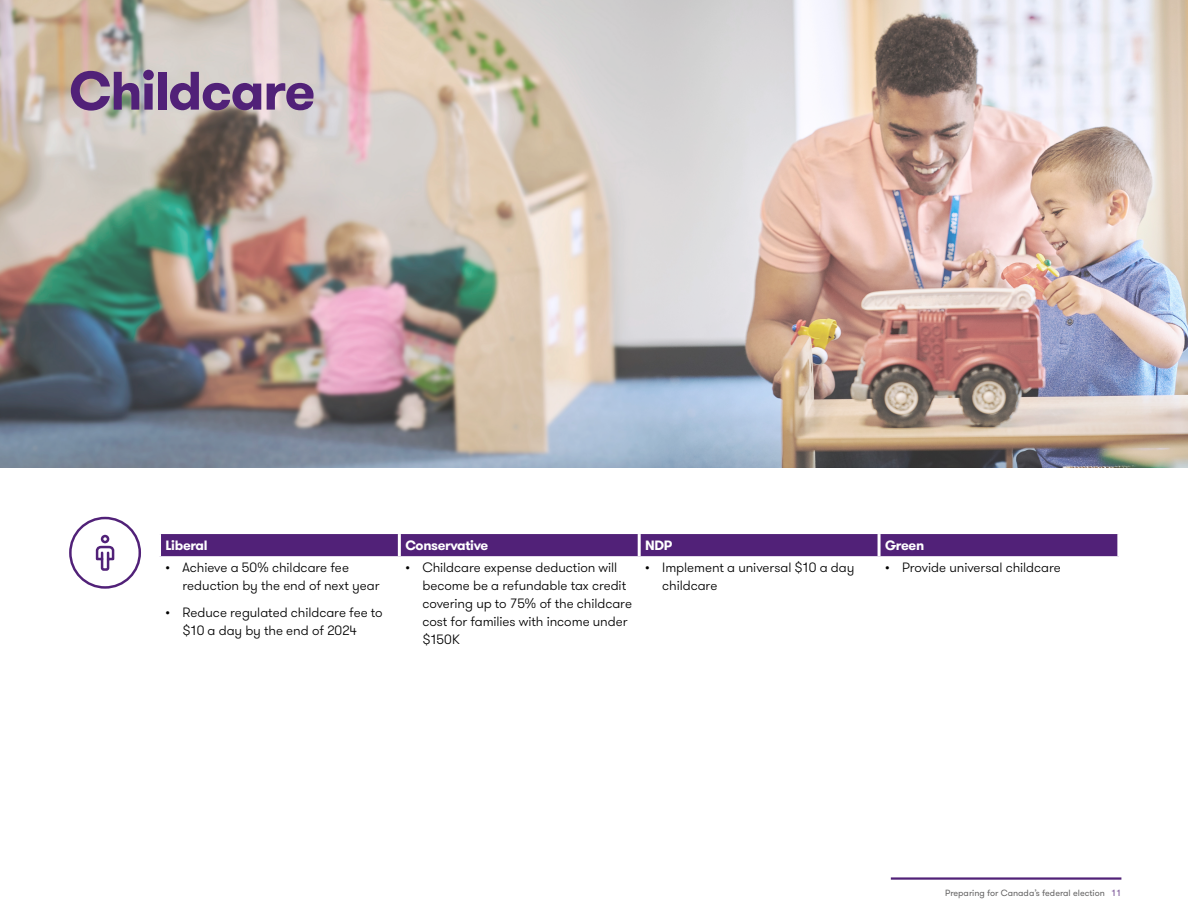
<style>
.page{position:relative;width:1188px;height:918px;background:#fff}
.page>*{position:absolute;margin:0;border:0;box-sizing:border-box;transform-origin:0 0}
.t1{font:700 54px "GT Walsheim Pro";letter-spacing:-.03em;color:#512178}
.t2{font:300 13.5px/18px "GT Walsheim Pro";letter-spacing:-.005em;color:#000}
.t3{font:700 13.5px "GT Walsheim Pro";letter-spacing:-.025em;color:#fff}
.t4{font:9px "GT Walsheim Pro";color:#646363}
.s1{color:#754e93}
</style>
<div class="page">
<img style="left:0;top:0;width:1188px;height:468px">
<hr style="left:891px;top:877px;width:230px;height:3px;background:#512178">
<div style="left:161px;top:534px;width:956px;height:22px;background:#512178"></div>
<hr style="left:398px;top:534px;width:3px;height:22px;background:#fff">
<hr style="left:638px;top:534px;width:3px;height:22px;background:#fff">
<hr style="left:878px;top:534px;width:3px;height:22px;background:#fff">
<svg style="left:69px;top:517px;width:72px;height:72px"></svg>
<h1 class="t1" style="left:69px;top:56px;width:248px">Childcare</h1>
<p class="t3" style="left:166px;top:537px;width:44px">Liberal</p>
<p class="t3" style="left:405px;top:537px;width:84px">Conservative</p>
<p class="t3" style="left:645px;top:537px;width:29px">NDP</p>
<p class="t3" style="left:885px;top:537px;width:41px">Green</p>
<p class="t2" style="left:183px;top:559px;width:199px;text-indent:-17px">• Achieve a 50% childcare fee reduction by the end of next year</p>
<p class="t2" style="left:183px;top:604px;width:202px;text-indent:-17px">• Reduce regulated childcare fee to $10 a day by the end of 2024</p>
<p class="t2" style="left:422px;top:559px;width:211px;text-indent:-17px">• Childcare expense deduction will become be a refundable tax credit covering up to 75% of the childcare cost for families with income under $150K</p>
<p class="t2" style="left:662px;top:559px;width:194px;text-indent:-17px">• Implement a universal $10 a day childcare</p>
<p class="t2" style="left:885px;top:559px;width:177px">• Provide universal childcare</p>
<p class="t4" style="left:945px;top:887px;width:178px">Preparing for Canada’s federal election <span class="s1">11</span></p>
</div>
